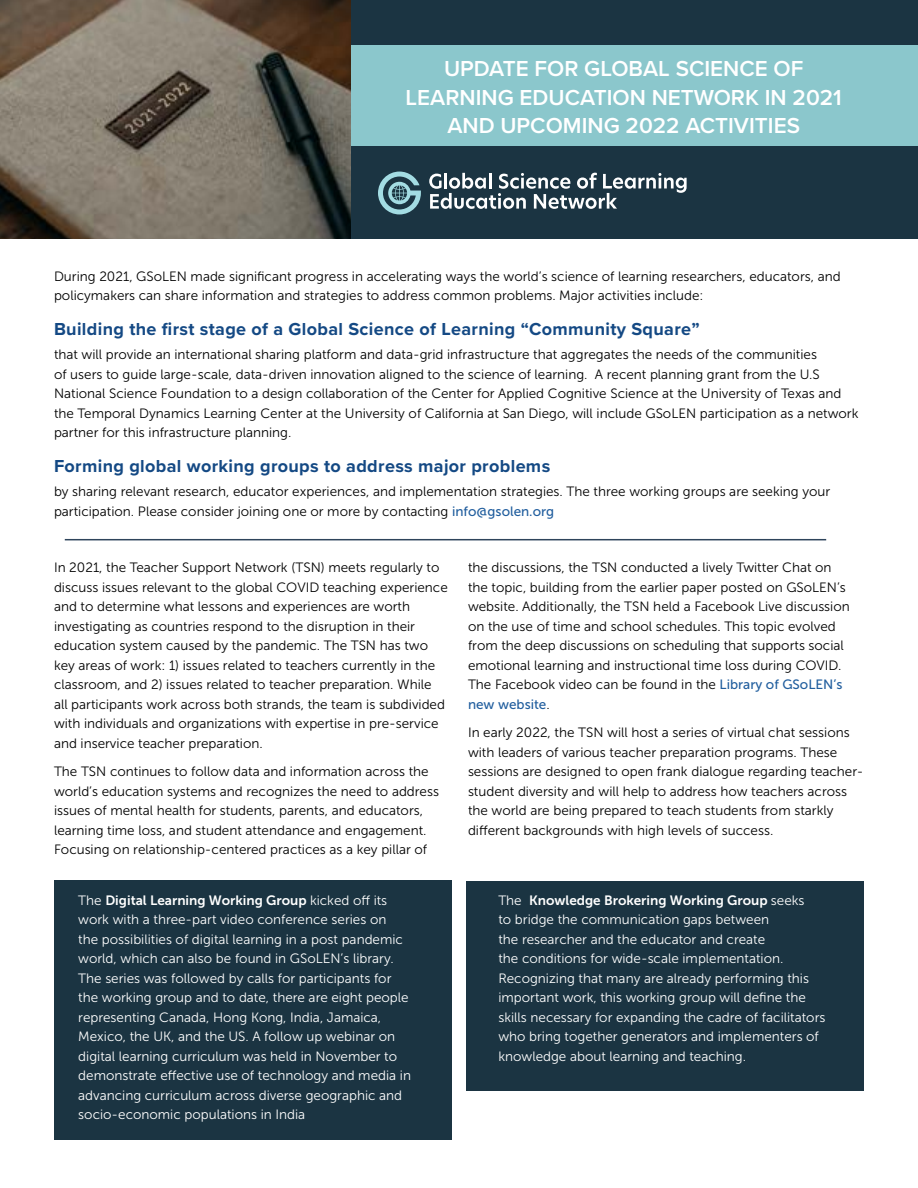
<style>
.page{position:relative;width:918px;height:1188px;background:#fff}
.page>*{position:absolute;margin:0;border:0;box-sizing:border-box;transform-origin:0 0}
.t1{font:600 22.5px/28.5px "Proxima Nova";color:#fff;text-align:center}
.t2{font:700 18px "Proxima Nova";letter-spacing:.02em;color:#144984}
.t3{font:13.5px/19.5px "Museo Sans 300";color:#000}
.t4{font:13.5px/19.5px "Museo Sans 300";color:#fff}
.t5{font:13.5px "Museo Sans 700";color:#fff}
.t6{font:13.5px "Museo Sans 500";color:#215e9e}
.s1{font-family:"Museo Sans 500";color:#215e9e}
.s2{font-family:"Museo Sans 300"}
.s3{font-family:"Museo Sans 300";color:#000}
</style>
<div class="page">
<div style="left:350px;top:0;width:568px;height:239px;background:#1b3442"></div>
<svg style="left:429px;top:173px;width:258px;height:36px"></svg>
<svg style="left:378px;top:172px;width:43px;height:42px"></svg>
<div style="left:351px;top:46px;width:567px;height:100px;background:#8bc7cc"></div>
<img style="left:0;top:0;width:351px;height:239px">
<div style="left:54px;top:881px;width:397px;height:259px;background:#1b3442"></div>
<div style="left:467px;top:881px;width:397px;height:209px;background:#1b3442"></div>
<hr style="left:65px;top:539px;width:761px;height:1px;background:#2e445b">
<h1 class="t1" style="left:406px;top:54px;width:438px">UPDATE FOR GLOBAL SCIENCE OF<br>LEARNING EDUCATION NETWORK IN 2021<br>AND UPCOMING 2022 ACTIVITIES</h1>
<p class="t3" style="left:54px;top:266px;width:788px">During 2021, GSoLEN made significant progress in accelerating ways the world’s science of learning researchers, educators, and policymakers can share information and strategies to address common problems. Major activities include:</p>
<h2 class="t2" style="left:54px;top:316px;width:647px">Building the first stage of a Global Science of Learning “Community Square”</h2>
<p class="t3" style="left:54px;top:345px;width:806px">that will provide an international sharing platform and data-grid infrastructure that aggregates the needs of the communities<br>of users to guide large-scale, data-driven innovation aligned to the science of learning. A recent planning grant from the U.S National Science Foundation to a design collaboration of the Center for Applied Cognitive Science at the University of Texas and the Temporal Dynamics Learning Center at the University of California at San Diego, will include GSoLEN participation as a network partner for this infrastructure planning.</p>
<h2 class="t2" style="left:54px;top:453px;width:498px">Forming global working groups to address major problems</h2>
<p class="t3" style="left:54px;top:482px;width:778px">by sharing relevant research, educator experiences, and implementation strategies. The three working groups are seeking your participation. Please consider joining one or more by contacting <span class="s1">info@gsolen.org</span></p>
<p class="t3" style="left:54px;top:558px;width:395px">In 2021, the Teacher Support Network (TSN) meets regularly to discuss issues relevant to the global COVID teaching experience and to determine what lessons and experiences are worth investigating as countries respond to the disruption in their education system caused by the pandemic. The TSN has two key areas of work: 1) issues related to teachers currently in the classroom, and 2) issues related to teacher preparation. While all participants work across both strands, the team is subdivided with individuals and organizations with expertise in pre-service and inservice teacher preparation.</p>
<p class="t3" style="left:54px;top:762px;width:387px">The TSN continues to follow data and information across the world’s education systems and recognizes the need to address issues of mental health for students, parents, and educators, learning time loss, and student attendance and engagement.<br>Focusing on relationship-centered practices as a key pillar of</p>
<p class="t5" style="left:78px;top:893px;width:311px"><span class="s2">The</span> Digital Learning Working Group <span class="s2">kicked off its</span></p>
<p class="t4" style="left:78px;top:910px;width:334px">work with a three-part video conference series on<br>the possibilities of digital learning in a post pandemic world, which can also be found in GSoLEN’s library.<br>The series was followed by calls for participants for the working group and to date, there are eight people representing Canada, Hong Kong, India, Jamaica, Mexico, the UK, and the US. A follow up webinar on digital learning curriculum was held in November to demonstrate effective use of technology and media in advancing curriculum across diverse geographic and socio-economic populations in India</p>
<p class="t3" style="left:468px;top:558px;width:383px">the discussions, the TSN conducted a lively Twitter Chat on the topic, building from the earlier paper posted on GSoLEN’s website. Additionally, the TSN held a Facebook Live discussion on the use of time and school schedules. This topic evolved from the deep discussions on scheduling that supports social emotional learning and instructional time loss during COVID.<br>The Facebook video can be found in the <span class="s1">Library of GSoLEN’s</span></p>
<p class="t6" style="left:468px;top:697px;width:83px">new website<span class="s3">.</span></p>
<p class="t3" style="left:468px;top:723px;width:397px">In early 2022, the TSN will host a series of virtual chat sessions with leaders of various teacher preparation programs. These sessions are designed to open frank dialogue regarding teacher&shy;student diversity and will help to address how teachers across the world are being prepared to teach students from starkly different backgrounds with high levels of success.</p>
<p class="t5" style="left:498px;top:893px;width:308px"><span class="s2">The</span> Knowledge Brokering Working Group <span class="s2">seeks</span></p>
<p class="t4" style="left:498px;top:910px;width:329px">to bridge the communication gaps between<br>the researcher and the educator and create<br>the conditions for wide-scale implementation.<br>Recognizing that many are already performing this important work, this working group will define the skills necessary for expanding the cadre of facilitators who bring together generators and implementers of knowledge about learning and teaching.</p>
</div>
